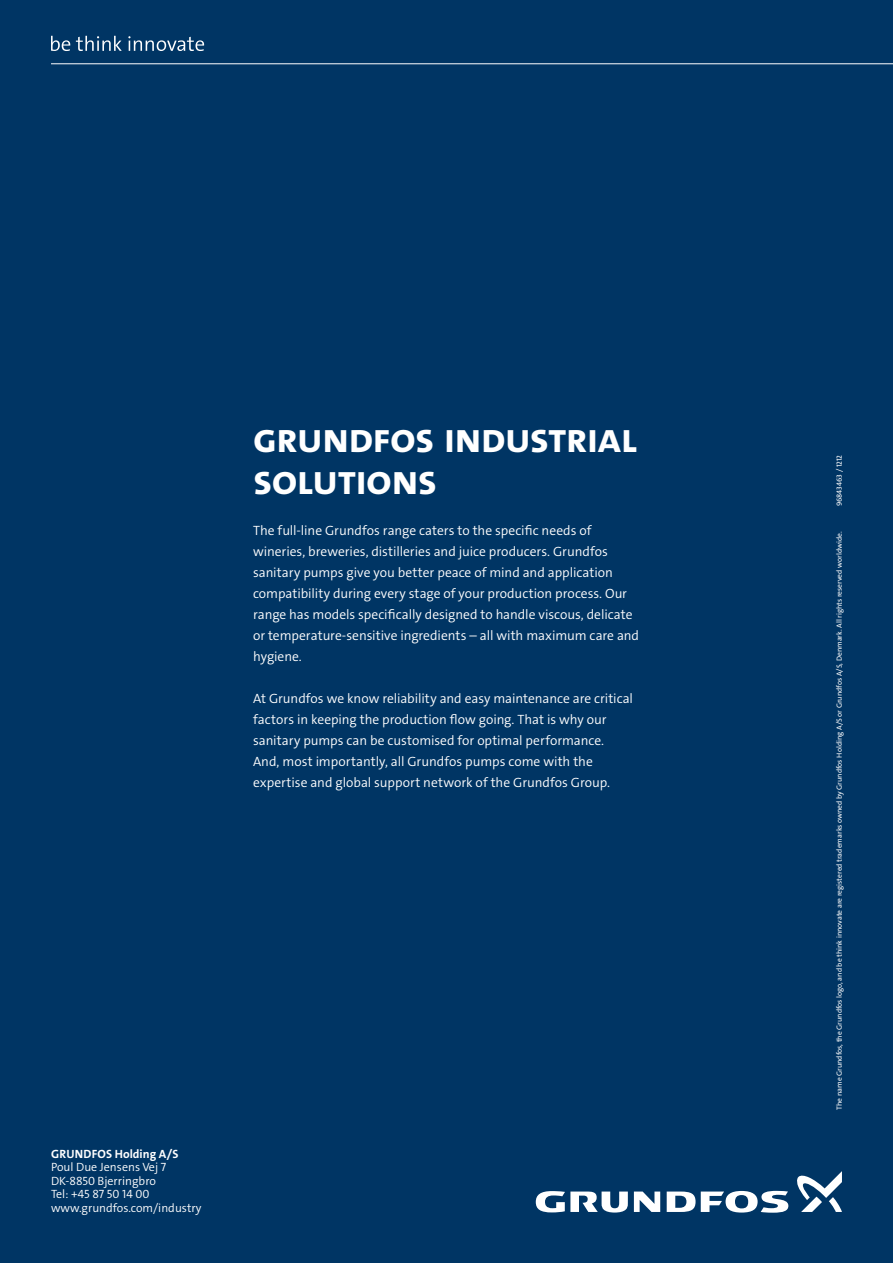
<style>
.page{position:relative;width:893px;height:1263px;background:#003564}
.page>*{position:absolute;margin:0;border:0;box-sizing:border-box;transform-origin:0 0}
.t1{font:42px/42px "Grundfos The Sans V2 OT 7 B";letter-spacing:-.02em;color:#fff}
.Brød{font:13.5px/21px "Grundfos The Sans V2 OT 4 SL";color:#fff}
.t2{font:12px "Grundfos The Sans V2 OT 4 SL";color:#fff}
.t3{font:12px "Grundfos The Sans V2 OT 7 B";letter-spacing:.015em;color:#fff}
.t4{font:7.5px "Grundfos The Sans V2 OT 5 R";color:#fff}
</style>
<div class="page">
<hr style="left:51px;top:63px;width:842px;height:1px;background:#fff">
<svg style="left:634px;top:1191px;width:26px;height:21px"></svg>
<svg style="left:536px;top:1191px;width:92px;height:21px"></svg>
<svg style="left:667px;top:1191px;width:121px;height:22px"></svg>
<svg style="left:797px;top:1171px;width:45px;height:41px"></svg>
<svg style="left:51px;top:36px;width:19px;height:15px"></svg>
<svg style="left:76px;top:36px;width:46px;height:15px"></svg>
<svg style="left:128px;top:36px;width:76px;height:15px"></svg>
<p class="t1" style="left:253px;top:417px;width:386px">grundfos industrial solutions</p>
<p class="Brød" style="left:253px;top:520px;width:388px">The full-line Grundfos range caters to the specific needs of wineries, breweries, distilleries and juice producers. Grundfos sanitary pumps give you better peace of mind and application compatibility during every stage of your production process. Our range has models specifically designed to handle viscous, delicate or temperature-sensitive ingredients – all with maximum care and hygiene.</p>
<p class="Brød" style="left:253px;top:688px;width:382px">At Grundfos we know reliability and easy maintenance are critical factors in keeping the production flow going. That is why our sanitary pumps can be customised for optimal performance.</p>
<p class="Brød" style="left:253px;top:751px;width:358px">And, most importantly, all Grundfos pumps come with the expertise and global support network of the Grundfos Group.</p>
<p class="t3" style="left:51px;top:1146px;width:129px">GRUNDFOS Holding A/S</p>
<p class="t2" style="left:51px;top:1160px;width:117px">Poul Due Jensens Vej 7</p>
<p class="t2" style="left:51px;top:1173px;width:106px">DK-8850 Bjerringbro</p>
<p class="t2" style="left:51px;top:1187px;width:100px">Tel: +45 87 50 14 00</p>
<p class="t2" style="left:51px;top:1200px;width:152px">www.grundfos.com/industry</p>
<p class="t4" style="left:835px;top:506px;width:53px;rotate:-90deg">96843463 / 1212</p>
<p class="t4" style="left:835px;top:1110px;width:580px;rotate:-90deg">The name Grundfos, the Grundfos logo, and be think innovate are registered trademarks owned by Grundfos Holding A/S or Grundfos A/S, Denmark. All rights reserved worldwide.</p>
</div>
